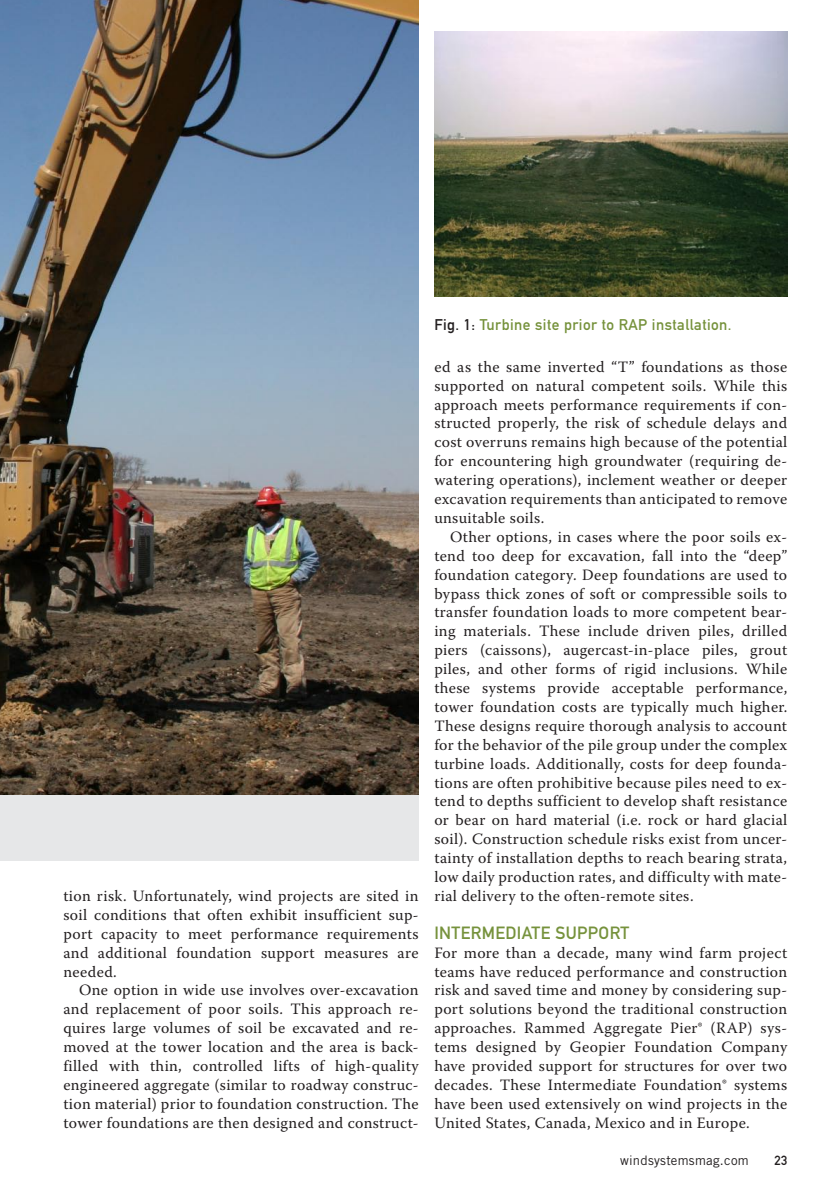
<style>
.page{position:relative;width:819px;height:1197px;background:#fff}
.page>*{position:absolute;margin:0;border:0;box-sizing:border-box;transform-origin:0 0}
.t1{font:17.5px "DIN Mittelschrift Alternate";letter-spacing:.02em;color:#76923c}
.t2{font:15.75px/18.9px "Warnock Pro";letter-spacing:.02em;color:#231f20;text-align:justify}
.t3{font:15.4px "DIN Mittelschrift Alternate";letter-spacing:.03em;color:#76923c}
.t4{font:13.12px "Trade Gothic";letter-spacing:.02em;color:#231f20}
.t5{font:13.12px "DIN Mittelschrift Alternate";color:#231f20}
.s1{color:#231f20}
</style>
<div class="page">
<img style="left:0;top:0;width:419px;height:795px">
<div style="left:0;top:795px;width:419px;height:66px;background:#e6e7e8"></div>
<img style="left:434px;top:32px;width:354px;height:264px">
<p class="t2" style="left:63px;top:886px;width:357px">tion risk. Unfortunately, wind projects are sited in soil conditions that often exhibit insufficient sup&shy;port capacity to meet performance requirements and additional foundation support measures are needed.</p>
<p class="t2" style="left:63px;top:981px;width:357px;text-indent:16px">One option in wide use involves over-excavation and replacement of poor soils. This approach re&shy;quires large volumes of soil be excavated and re&shy;moved at the tower location and the area is back&shy;filled with thin, controlled lifts of high-quality engineered aggregate (similar to roadway construc&shy;tion material) prior to foundation construction. The tower foundations are then designed and construct-</p>
<p class="t3" style="left:434px;top:316px;width:299px"><span class="s1">Fig. 1:</span> Turbine site prior to RAP installation.</p>
<p class="t2" style="left:434px;top:357px;width:354px">ed as the same inverted “T” foundations as those supported on natural competent soils. While this approach meets performance requirements if con&shy;structed properly, the risk of schedule delays and cost overruns remains high because of the potential for encountering high groundwater (requiring de&shy;watering operations), inclement weather or deeper excavation requirements than anticipated to remove unsuitable soils.</p>
<p class="t2" style="left:434px;top:527px;width:354px;text-indent:16px">Other options, in cases where the poor soils ex&shy;tend too deep for excavation, fall into the “deep” foundation category. Deep foundations are used to bypass thick zones of soft or compressible soils to transfer foundation loads to more competent bear&shy;ing materials. These include driven piles, drilled piers (caissons), augercast-in-place piles, grout piles, and other forms of rigid inclusions. While these systems provide acceptable performance, tower foundation costs are typically much higher.<br>These designs require thorough analysis to account for the behavior of the pile group under the complex turbine loads. Additionally, costs for deep founda&shy;tions are often prohibitive because piles need to ex&shy;tend to depths sufficient to develop shaft resistance or bear on hard material (i.e. rock or hard glacial soil). Construction schedule risks exist from uncer&shy;tainty of installation depths to reach bearing strata, low daily production rates, and difficulty with mate&shy;rial delivery to the often-remote sites.</p>
<p class="t1" style="left:434px;top:922px;width:196px">Intermediate Support</p>
<p class="t2" style="left:434px;top:943px;width:354px">For more than a decade, many wind farm project teams have reduced performance and construction risk and saved time and money by considering sup&shy;port solutions beyond the traditional construction approaches. Rammed Aggregate Pier® (RAP) sys&shy;tems designed by Geopier Foundation Company have provided support for structures for over two decades. These Intermediate Foundation® systems have been used extensively on wind projects in the United States, Canada, Mexico and in Europe.</p>
<p class="t4" style="left:620px;top:1153px;width:130px">windsystemsmag.com</p>
<p class="t5" style="left:775px;top:1153px;width:14px">23</p>
</div>
